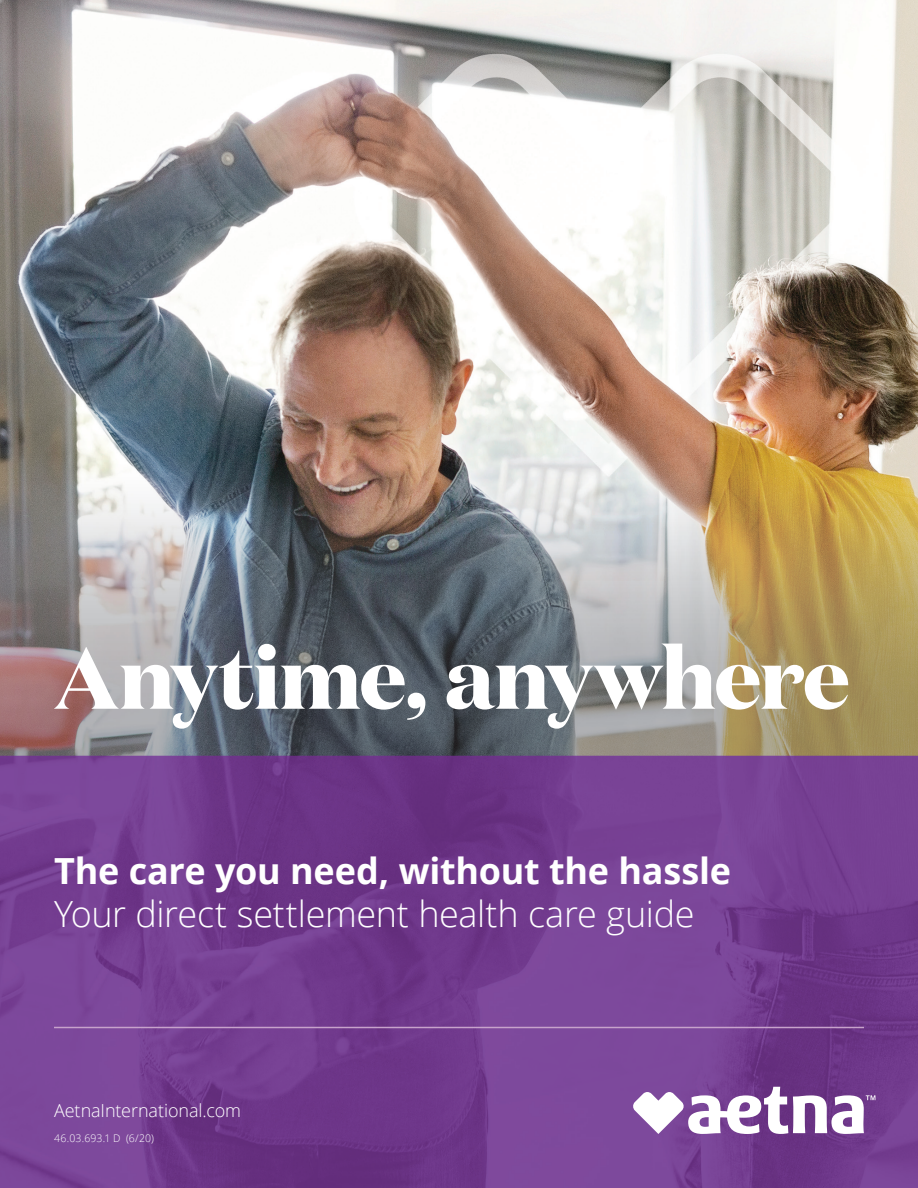
<style>
.page{position:relative;width:918px;height:1188px;background:#fff}
.page>*{position:absolute;margin:0;border:0;box-sizing:border-box;transform-origin:0 0}
.t1{font:700 87px "Domaine Display";letter-spacing:-.015em;color:#fff}
.t2{font:300 36px "Open Sans";letter-spacing:-.01em;color:#fff}
.t3{font:700 36px "Open Sans";letter-spacing:-.005em;color:#fff}
.t4{font:300 18px "Open Sans";letter-spacing:-.005em;color:#fff}
.t5{font:300 10.5px "Open Sans";letter-spacing:.005em;color:#fff}
</style>
<div class="page">
<img style="left:0;top:0;width:918px;height:1188px">
<hr style="left:54px;top:1027px;width:810px;height:1px;background:#c7a2cb">
<svg style="left:633px;top:1087px;width:242px;height:47px"></svg>
<p class="t1" style="left:54px;top:614px;width:797px">Anytime, anywhere</p>
<h1 class="t3" style="left:54px;top:846px;width:679px">The care you need, without the hassle</h1>
<p class="t2" style="left:54px;top:890px;width:642px">Your direct settlement health care guide</p>
<p class="t4" style="left:54px;top:1098px;width:189px">AetnaInternational.com</p>
<p class="t5" style="left:54px;top:1131px;width:102px">46.03.693.1 D (6/20)</p>
</div>
